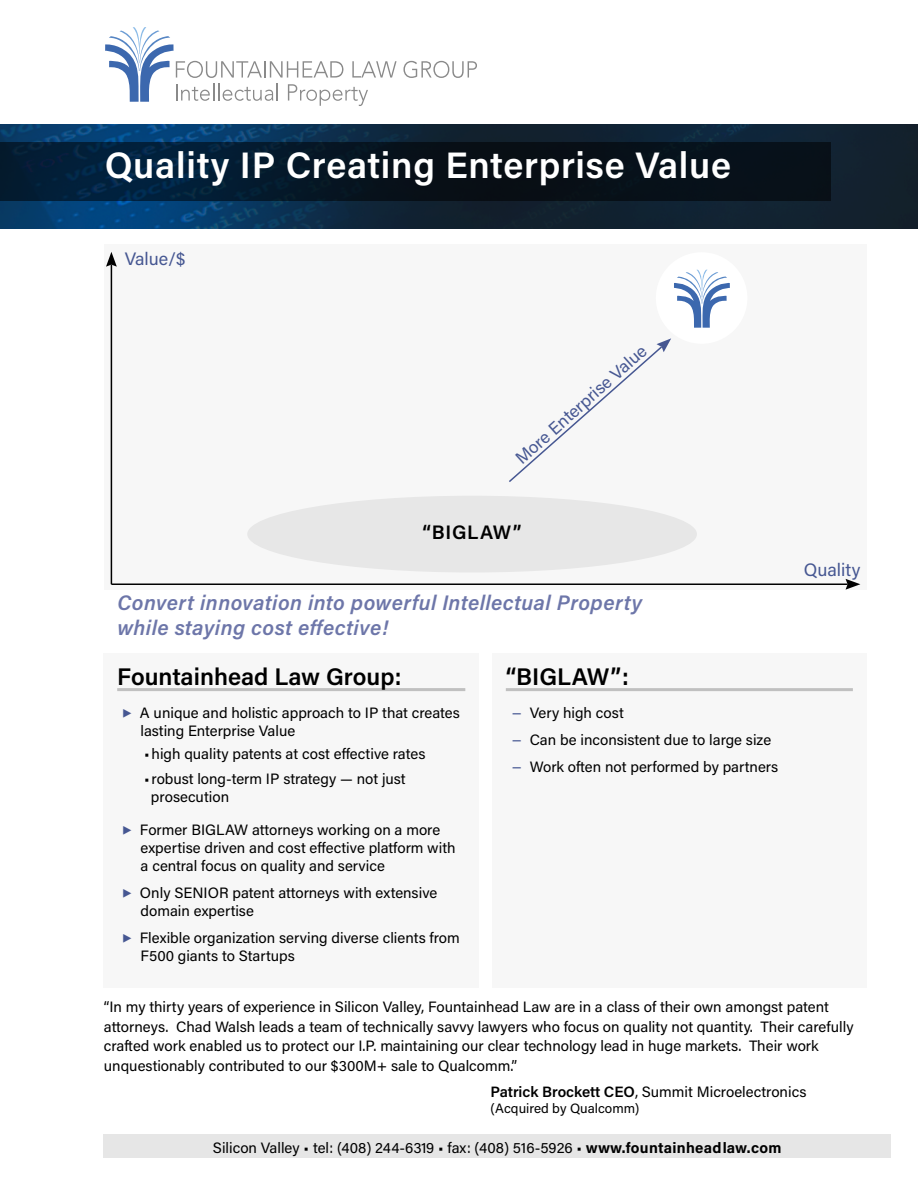
<style>
.page{position:relative;width:918px;height:1188px;background:#fff}
.page>*{position:absolute;margin:0;border:0;box-sizing:border-box;transform-origin:0 0}
.Name{font:600 36.75px "Acumin Pro";letter-spacing:.02em;color:#fff}
.Chart_Header{font:600 24px "Acumin Pro";color:#000}
.Name-2{font:italic 600 21px/25.2px "Acumin Pro";letter-spacing:.02em;color:#6d76a9}
.Chart_Header-2{font:600 19.5px "Acumin Pro";letter-spacing:.04em;color:#000}
.Name-3{font:18px "Acumin Pro";color:#465792}
.Name-4{font:17.4px "Acumin Pro";color:#465792}
.p_text{font:15px/18px "Acumin Pro";color:#000}
.p_text-2{font:13.5px "Acumin Pro";color:#000}
.s1{color:#465792}
.s2{font-weight:600}
.s3{font-weight:700}
</style>
<div class="page">
<div style="left:104px;top:244px;width:762px;height:346px;background:#f7f7f7"></div>
<img style="left:0;top:124px;width:918px;height:104px">
<svg style="left:0;top:142px;width:831px;height:58px;background:#051624"></svg>
<div style="left:104px;top:653px;width:375px;height:335px;background:#f7f7f7"></div>
<hr style="left:117px;top:688px;width:348px;height:3px;background:#c0c0c0">
<div style="left:492px;top:653px;width:374px;height:335px;background:#f7f7f7"></div>
<hr style="left:506px;top:688px;width:347px;height:3px;background:#c0c0c0">
<div style="left:104px;top:1134px;width:787px;height:24px;background:#e6e6e6"></div>
<div style="left:656px;top:252px;width:91px;height:92px;background:#fff;border-radius:50%"></div>
<div style="left:247px;top:496px;width:450px;height:76px;background:#e7e7e7;border-radius:50%"></div>
<svg style="left:509px;top:338px;width:162px;height:144px"></svg>
<hr style="left:111px;top:584px;width:737px;height:1px;background:#000">
<svg style="left:846px;top:579px;width:14px;height:11px"></svg>
<hr style="left:111px;top:265px;width:1px;height:319px;background:#000">
<svg style="left:106px;top:252px;width:11px;height:15px"></svg>
<svg style="left:403px;top:61px;width:74px;height:17px"></svg>
<svg style="left:105px;top:27px;width:292px;height:79px"></svg>
<svg style="left:674px;top:269px;width:56px;height:59px"></svg>
<p class="Name" style="left:105px;top:139px;width:628px">Quality IP Creating Enterprise Value</p>
<p class="Name-3" style="left:125px;top:247px;width:62px">Value/$</p>
<p class="Name-4" style="left:510px;top:452px;width:171px;rotate:-42deg">More Enterprise Value</p>
<p class="Chart_Header-2" style="left:422px;top:519px;width:101px">“BIGLAW”</p>
<p class="Name-2" style="left:117px;top:589px;width:526px">Convert innovation into powerful Intellectual Property while staying cost effective!</p>
<p class="Chart_Header" style="left:117px;top:659px;width:286px">Fountainhead Law Group:</p>
<p class="p_text" style="left:140px;top:703px;width:322px">A unique and holistic approach to IP that creates lasting Enterprise Value</p>
<p class="p_text" style="left:144px;top:744px;width:283px">•high quality patents at cost effective rates</p>
<p class="p_text" style="left:151px;top:769px;width:256px;text-indent:-7px">•robust long-term IP strategy — not just prosecution</p>
<p class="p_text" style="left:140px;top:820px;width:317px">Former BIGLAW attorneys working on a more expertise driven and cost effective platform with a central focus on quality and service</p>
<p class="p_text" style="left:140px;top:883px;width:299px">Only SENIOR patent attorneys with extensive domain expertise</p>
<p class="p_text" style="left:140px;top:928px;width:321px">Flexible organization serving diverse clients from<br>F500 giants to Startups</p>
<p class="Chart_Header" style="left:506px;top:659px;width:125px">“BIGLAW”:</p>
<p class="p_text" style="left:512px;top:703px;width:114px"><span class="s1">−</span> Very high cost</p>
<p class="p_text" style="left:512px;top:730px;width:261px"><span class="s1">−</span> Can be inconsistent due to large size</p>
<p class="p_text" style="left:512px;top:757px;width:268px"><span class="s1">−</span> Work often not performed by partners</p>
<p class="Name-3" style="left:804px;top:557px;width:58px">Quality</p>
<p class="p_text" style="left:104px;top:997px;width:751px;line-height:19.5px">“In my thirty years of experience in Silicon Valley, Fountainhead Law are in a class of their own amongst patent attorneys. Chad Walsh leads a team of technically savvy lawyers who focus on quality not quantity. Their carefully crafted work enabled us to protect our I.P. maintaining our clear technology lead in huge markets. Their work unquestionably contributed to our $300M+ sale to Qualcomm.”</p>
<p class="p_text" style="left:491px;top:1082px;width:317px"><span class="s2">Patrick Brockett CEO</span>, Summit Microelectronics</p>
<p class="p_text-2" style="left:491px;top:1099px;width:150px">(Acquired by Qualcomm)</p>
<p class="p_text" style="left:213px;top:1138px;width:570px">Silicon Valley • tel: (408) 244-6319 • fax: (408) 516-5926 • <span class="s3">www.fountainheadlaw.com</span></p>
</div>
